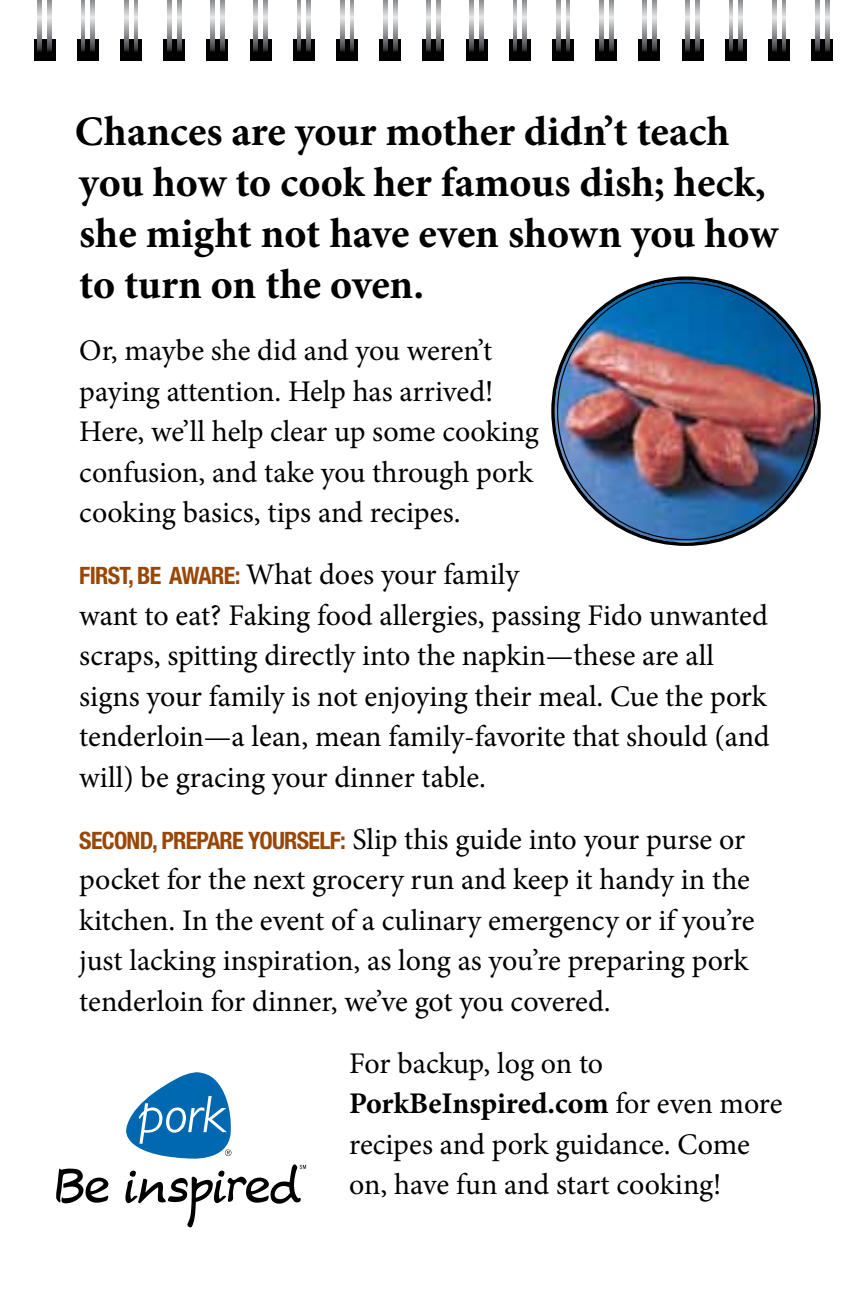
<style>
.page{position:relative;width:864px;height:1296px;background:#fff}
.page>*{position:absolute;margin:0;border:0;box-sizing:border-box;transform-origin:0 0}
.t1{font:700 42px/51px "Minion Pro";color:#000}
.t2{font:30px/40.5px "Minion Pro";letter-spacing:-.005em;color:#000}
.t3{font:700 condensed 24px "Helvetica Neue LT Std";color:#994708}
.s1{font-family:"Helvetica Neue LT Std";font-weight:700;font-stretch:condensed;font-size:24px;color:#994708}
.s2{font-weight:700}
</style>
<div class="page">
<img style="left:555px;top:280px;width:262px;height:262px">
<svg style="left:56px;top:1168px;width:52px;height:35px"></svg>
<svg style="left:125px;top:1072px;width:181px;height:155px"></svg>
<div style="left:812px;top:40px;width:21px;height:21px;background:#000"></div>
<svg style="left:825px;top:17px;width:4px;height:34px"></svg>
<svg style="left:815px;top:17px;width:4px;height:34px"></svg>
<svg style="left:825px;top:0;width:4px;height:17px"></svg>
<svg style="left:815px;top:0;width:4px;height:17px"></svg>
<div style="left:768px;top:40px;width:22px;height:21px;background:#000"></div>
<svg style="left:782px;top:17px;width:4px;height:34px"></svg>
<svg style="left:772px;top:17px;width:4px;height:34px"></svg>
<svg style="left:782px;top:0;width:4px;height:17px"></svg>
<svg style="left:772px;top:0;width:4px;height:17px"></svg>
<div style="left:725px;top:40px;width:21px;height:21px;background:#000"></div>
<svg style="left:739px;top:17px;width:4px;height:34px"></svg>
<svg style="left:729px;top:17px;width:4px;height:34px"></svg>
<svg style="left:739px;top:0;width:4px;height:17px"></svg>
<svg style="left:729px;top:0;width:4px;height:17px"></svg>
<div style="left:682px;top:40px;width:21px;height:21px;background:#000"></div>
<svg style="left:696px;top:17px;width:4px;height:34px"></svg>
<svg style="left:686px;top:17px;width:4px;height:34px"></svg>
<svg style="left:696px;top:0;width:4px;height:17px"></svg>
<svg style="left:686px;top:0;width:4px;height:17px"></svg>
<svg style="left:639px;top:40px;width:21px;height:21px"></svg>
<svg style="left:653px;top:17px;width:3px;height:34px"></svg>
<svg style="left:643px;top:17px;width:3px;height:34px"></svg>
<svg style="left:653px;top:0;width:3px;height:17px"></svg>
<svg style="left:643px;top:0;width:3px;height:17px"></svg>
<div style="left:596px;top:40px;width:21px;height:21px;background:#000"></div>
<svg style="left:609px;top:17px;width:4px;height:34px"></svg>
<svg style="left:599px;top:17px;width:4px;height:34px"></svg>
<svg style="left:609px;top:0;width:4px;height:17px"></svg>
<svg style="left:599px;top:0;width:4px;height:17px"></svg>
<div style="left:552px;top:40px;width:22px;height:21px;background:#000"></div>
<svg style="left:566px;top:17px;width:4px;height:34px"></svg>
<svg style="left:556px;top:17px;width:4px;height:34px"></svg>
<svg style="left:566px;top:0;width:4px;height:17px"></svg>
<svg style="left:556px;top:0;width:4px;height:17px"></svg>
<div style="left:509px;top:40px;width:21px;height:21px;background:#000"></div>
<svg style="left:523px;top:17px;width:4px;height:34px"></svg>
<svg style="left:513px;top:17px;width:4px;height:34px"></svg>
<svg style="left:523px;top:0;width:4px;height:17px"></svg>
<svg style="left:513px;top:0;width:4px;height:17px"></svg>
<div style="left:466px;top:40px;width:21px;height:21px;background:#000"></div>
<svg style="left:480px;top:17px;width:4px;height:34px"></svg>
<svg style="left:470px;top:17px;width:4px;height:34px"></svg>
<svg style="left:480px;top:0;width:4px;height:17px"></svg>
<svg style="left:470px;top:0;width:4px;height:17px"></svg>
<svg style="left:423px;top:40px;width:21px;height:21px"></svg>
<svg style="left:437px;top:17px;width:3px;height:34px"></svg>
<svg style="left:427px;top:17px;width:3px;height:34px"></svg>
<svg style="left:437px;top:0;width:3px;height:17px"></svg>
<svg style="left:427px;top:0;width:3px;height:17px"></svg>
<div style="left:380px;top:40px;width:21px;height:21px;background:#000"></div>
<svg style="left:393px;top:17px;width:4px;height:34px"></svg>
<svg style="left:383px;top:17px;width:4px;height:34px"></svg>
<svg style="left:393px;top:0;width:4px;height:17px"></svg>
<svg style="left:383px;top:0;width:4px;height:17px"></svg>
<div style="left:336px;top:40px;width:22px;height:21px;background:#000"></div>
<svg style="left:350px;top:17px;width:4px;height:34px"></svg>
<svg style="left:340px;top:17px;width:4px;height:34px"></svg>
<svg style="left:350px;top:0;width:4px;height:17px"></svg>
<svg style="left:340px;top:0;width:4px;height:17px"></svg>
<div style="left:293px;top:40px;width:21px;height:21px;background:#000"></div>
<svg style="left:307px;top:17px;width:4px;height:34px"></svg>
<svg style="left:297px;top:17px;width:4px;height:34px"></svg>
<svg style="left:307px;top:0;width:4px;height:17px"></svg>
<svg style="left:297px;top:0;width:4px;height:17px"></svg>
<div style="left:250px;top:40px;width:21px;height:21px;background:#000"></div>
<svg style="left:264px;top:17px;width:4px;height:34px"></svg>
<svg style="left:254px;top:17px;width:4px;height:34px"></svg>
<svg style="left:264px;top:0;width:4px;height:17px"></svg>
<svg style="left:254px;top:0;width:4px;height:17px"></svg>
<svg style="left:207px;top:40px;width:21px;height:21px"></svg>
<svg style="left:221px;top:17px;width:3px;height:34px"></svg>
<svg style="left:211px;top:17px;width:3px;height:34px"></svg>
<svg style="left:221px;top:0;width:3px;height:17px"></svg>
<svg style="left:211px;top:0;width:3px;height:17px"></svg>
<div style="left:164px;top:40px;width:21px;height:21px;background:#000"></div>
<svg style="left:177px;top:17px;width:4px;height:34px"></svg>
<svg style="left:167px;top:17px;width:4px;height:34px"></svg>
<svg style="left:177px;top:0;width:4px;height:17px"></svg>
<svg style="left:167px;top:0;width:4px;height:17px"></svg>
<div style="left:120px;top:40px;width:22px;height:21px;background:#000"></div>
<svg style="left:134px;top:17px;width:4px;height:34px"></svg>
<svg style="left:124px;top:17px;width:4px;height:34px"></svg>
<svg style="left:134px;top:0;width:4px;height:17px"></svg>
<svg style="left:124px;top:0;width:4px;height:17px"></svg>
<div style="left:77px;top:40px;width:21px;height:21px;background:#000"></div>
<svg style="left:91px;top:17px;width:4px;height:34px"></svg>
<svg style="left:81px;top:17px;width:4px;height:34px"></svg>
<svg style="left:91px;top:0;width:4px;height:17px"></svg>
<svg style="left:81px;top:0;width:4px;height:17px"></svg>
<div style="left:34px;top:40px;width:21px;height:21px;background:#000"></div>
<svg style="left:48px;top:17px;width:4px;height:34px"></svg>
<svg style="left:38px;top:17px;width:4px;height:34px"></svg>
<svg style="left:48px;top:0;width:4px;height:17px"></svg>
<svg style="left:38px;top:0;width:4px;height:17px"></svg>
<h1 class="t1" style="left:75px;top:106px;width:705px">Chances are your mother didn’t teach you how to cook her famous dish; heck, she might not have even shown you how to turn on the oven.</h1>
<p class="t2" style="left:79px;top:330px;width:461px">Or, maybe she did and you weren’t paying attention. Help has arrived!<br>Here, we’ll help clear up some cooking confusion, and take you through pork cooking basics, tips and recipes.</p>
<p class="t2" style="left:79px;top:555px;width:692px"><span class="s1">FIRST, BE AWARE:</span> What does your family<br>want to eat? Faking food allergies, passing Fido unwanted scraps, spitting directly into the napkin—these are all signs your family is not enjoying their meal. Cue the pork tenderloin—a lean, mean family-favorite that should (and will) be gracing your dinner table.</p>
<p class="t3" style="left:79px;top:826px;width:25px">SECOND</p>
<p class="t3" style="left:152px;top:826px;width:22px">, PREPARE</p>
<p class="t3" style="left:248px;top:826px;width:13px">YOURSELF</p>
<p class="t2" style="left:79px;top:819px;width:677px;text-indent:261px"><span class="s1">:</span> Slip this guide into your purse or pocket for the next grocery run and keep it handy in the kitchen. In the event of a culinary emergency or if you’re just lacking inspiration, as long as you’re preparing pork tenderloin for dinner, we’ve got you covered.</p>
<p class="t2" style="left:349px;top:1043px;width:435px">For backup, log on to<br><span class="s2">PorkBeInspired.com</span> for even more recipes and pork guidance. Come on, have fun and start cooking!</p>
</div>
